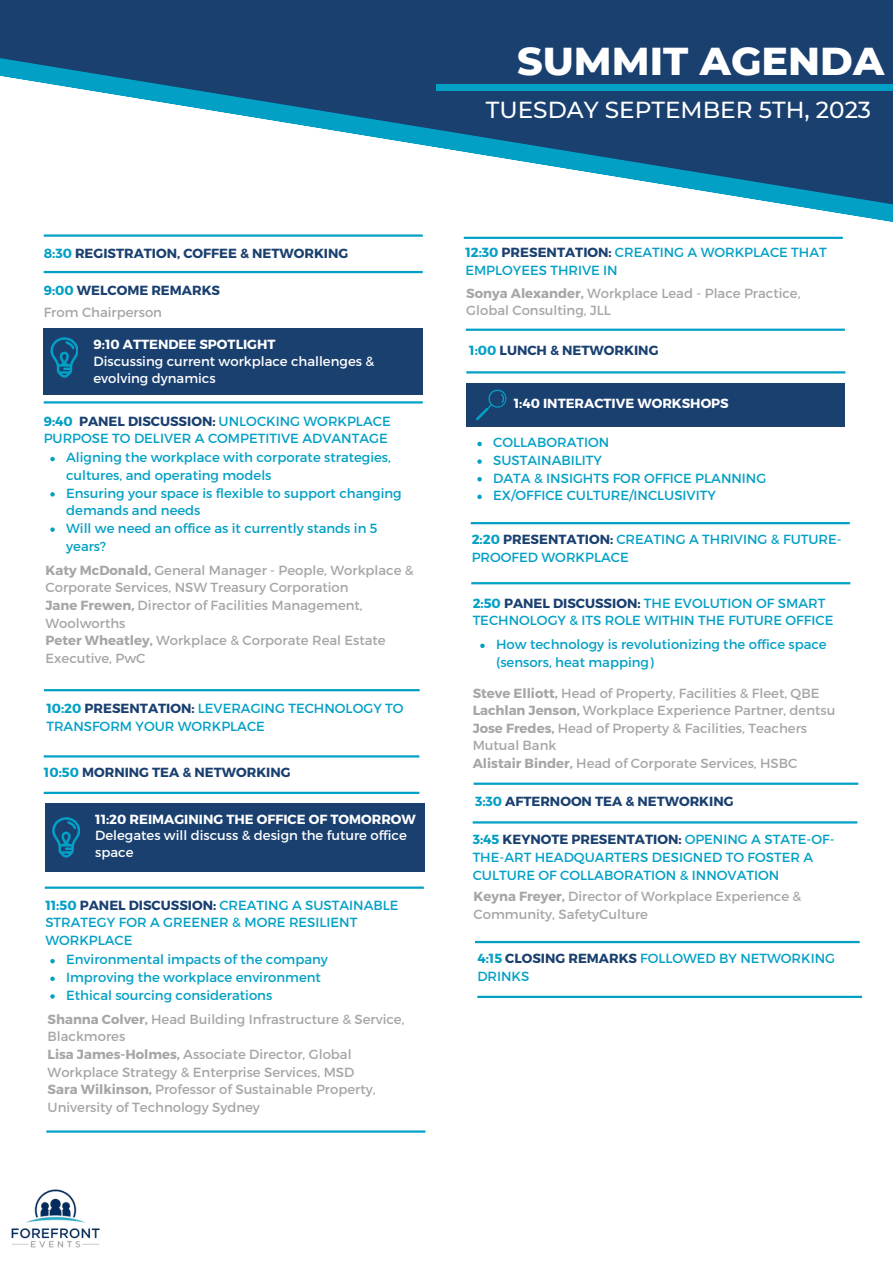
<style>
.page{position:relative;width:893px;height:1264px;background:#fff}
.page>*{position:absolute;margin:0;border:0;box-sizing:border-box;transform-origin:0 0}
.t1{font:800 39.6px "Montserrat";color:#fff}
.t2{font:500 23.1px "Montserrat";color:#fff}
.t3{font:13.2px/17.7px "Montserrat";color:#03a0c5}
.t4{font:13.2px/17.7px "Montserrat";color:#a6a6a6}
.t5{font:700 13.2px "Montserrat";color:#1a4070}
.t6{font:13.2px/17.7px "Montserrat";color:#fff}
.t7{font:700 13.2px "Montserrat";color:#fff}
.s1{color:#03a0c5}
.s2{font-weight:700}
.s3{font-weight:700;color:#1a4070}
</style>
<div class="page">
<svg style="left:0;top:0;width:892px;height:220px;fill:#1a4070"></svg>
<div style="left:437px;top:84px;width:455px;height:6px;background:#03a0c5"></div>
<hr style="left:44px;top:689px;width:375px;height:2px;background:#03a0c5">
<hr style="left:44px;top:755px;width:375px;height:2px;background:#03a0c5">
<div style="left:44px;top:328px;width:378px;height:66px;background:#1a4070"></div>
<hr style="left:44px;top:271px;width:378px;height:2px;background:#03a0c5">
<hr style="left:44px;top:234px;width:378px;height:3px;background:#03a0c5">
<hr style="left:44px;top:791px;width:375px;height:3px;background:#03a0c5">
<div style="left:466px;top:383px;width:378px;height:43px;background:#1a4070"></div>
<hr style="left:471px;top:582px;width:379px;height:2px;background:#03a0c5">
<hr style="left:472px;top:821px;width:385px;height:2px;background:#03a0c5">
<img style="left:11px;top:1189px;width:89px;height:59px">
<hr style="left:466px;top:328px;width:378px;height:3px;background:#03a0c5">
<svg style="left:476px;top:389px;width:30px;height:31px"></svg>
<svg style="left:50px;top:457px;width:5px;height:4px"></svg>
<svg style="left:50px;top:492px;width:5px;height:4px"></svg>
<svg style="left:50px;top:527px;width:5px;height:5px"></svg>
<svg style="left:51px;top:337px;width:27px;height:41px"></svg>
<hr style="left:475px;top:940px;width:384px;height:3px;background:#03a0c5">
<hr style="left:477px;top:995px;width:385px;height:3px;background:#03a0c5">
<hr style="left:45px;top:886px;width:379px;height:2px;background:#03a0c5">
<svg style="left:50px;top:959px;width:5px;height:4px"></svg>
<svg style="left:50px;top:976px;width:5px;height:5px"></svg>
<svg style="left:50px;top:994px;width:5px;height:4px"></svg>
<hr style="left:463px;top:237px;width:379px;height:2px;background:#03a0c5">
<hr style="left:466px;top:371px;width:379px;height:2px;background:#03a0c5">
<hr style="left:46px;top:1130px;width:379px;height:2px;background:#03a0c5">
<svg style="left:477px;top:442px;width:4px;height:4px"></svg>
<svg style="left:477px;top:459px;width:4px;height:5px"></svg>
<svg style="left:477px;top:477px;width:4px;height:4px"></svg>
<svg style="left:477px;top:494px;width:4px;height:5px"></svg>
<hr style="left:470px;top:522px;width:379px;height:2px;background:#03a0c5">
<svg style="left:480px;top:643px;width:4px;height:5px"></svg>
<hr style="left:473px;top:782px;width:385px;height:2px;background:#03a0c5">
<div style="left:45px;top:803px;width:379px;height:68px;background:#1a4070"></div>
<svg style="left:52px;top:817px;width:27px;height:40px"></svg>
<hr style="left:44px;top:401px;width:378px;height:2px;background:#03a0c5">
<p class="t1" style="left:517px;top:37px;width:368px">SUMMIT AGENDA</p>
<p class="t2" style="left:486px;top:96px;width:387px">TUESDAY SEPTEMBER 5TH, 2023</p>
<p class="t5" style="left:44px;top:244px;width:306px"><span class="s1">8:30</span> REGISTRATION, COFFEE &amp; NETWORKING</p>
<p class="t5" style="left:44px;top:282px;width:178px"><span class="s1">9:00</span> WELCOME REMARKS</p>
<p class="t4" style="left:44px;top:302px;width:120px">From Chairperson</p>
<p class="t7" style="left:93px;top:336px;width:183px">9:10 ATTENDEE SPOTLIGHT</p>
<p class="t6" style="left:93px;top:351px;width:282px">Discussing current workplace challenges &amp; evolving dynamics</p>
<p class="t3" style="left:44px;top:411px;width:348px"><span class="s2">9:40</span> <span class="s3">PANEL DISCUSSION:</span> UNLOCKING WORKPLACE<br>PURPOSE TO DELIVER A COMPETITIVE ADVANTAGE</p>
<p class="t3" style="left:66px;top:448px;width:326px">Aligning the workplace with corporate strategies, cultures, and operating models</p>
<p class="t3" style="left:66px;top:483px;width:337px">Ensuring your space is flexible to support changing demands and needs</p>
<p class="t3" style="left:66px;top:518px;width:313px">Will we need an office as it currently stands in 5 years?</p>
<p class="t4" style="left:46px;top:560px;width:369px"><span class="s2">Katy McDonald,</span> General Manager - People, Workplace &amp;<br>Corporate Services, NSW Treasury Corporation</p>
<p class="t4" style="left:46px;top:595px;width:319px"><span class="s2">Jane Frewen,</span> Director of Facilities Management,<br>Woolworths</p>
<p class="t4" style="left:46px;top:631px;width:342px"><span class="s2">Peter Wheatley,</span> Workplace &amp; Corporate Real Estate<br>Executive, PwC</p>
<p class="t3" style="left:46px;top:699px;width:359px"><span class="s2">10:20</span> <span class="s3">PRESENTATION:</span> LEVERAGING TECHNOLOGY TO<br>TRANSFORM YOUR WORKPLACE</p>
<p class="t5" style="left:44px;top:763px;width:248px"><span class="s1">10:50</span> MORNING TEA &amp; NETWORKING</p>
<p class="t7" style="left:95px;top:810px;width:322px">11:20 REIMAGINING THE OFFICE OF TOMORROW</p>
<p class="t6" style="left:95px;top:825px;width:313px">Delegates will discuss &amp; design the future office space</p>
<p class="t3" style="left:45px;top:895px;width:354px"><span class="s2">11:50</span> <span class="s3">PANEL DISCUSSION:</span> CREATING A SUSTAINABLE<br>STRATEGY FOR A GREENER &amp; MORE RESILIENT<br>WORKPLACE</p>
<p class="t3" style="left:66px;top:950px;width:263px">Environmental impacts of the company</p>
<p class="t3" style="left:66px;top:967px;width:256px">Improving the workplace environment</p>
<p class="t3" style="left:66px;top:985px;width:207px">Ethical sourcing considerations</p>
<p class="t4" style="left:48px;top:1009px;width:358px"><span class="s2">Shanna Colver,</span> Head Building Infrastructure &amp; Service,<br>Blackmores</p>
<p class="t4" style="left:48px;top:1044px;width:308px"><span class="s2">Lisa James-Holmes,</span> Associate Director, Global<br>Workplace Strategy &amp; Enterprise Services, MSD</p>
<p class="t4" style="left:48px;top:1080px;width:329px"><span class="s2">Sara Wilkinson,</span> Professor of Sustainable Property,<br>University of Technology Sydney</p>
<p class="t3" style="left:465px;top:243px;width:363px"><span class="s2">12:30</span> <span class="s3">PRESENTATION:</span> CREATING A WORKPLACE THAT<br>EMPLOYEES THRIVE IN</p>
<p class="t4" style="left:466px;top:283px;width:336px"><span class="s2">Sonya Alexander,</span> Workplace Lead - Place Practice,<br>Global Consulting, JLL</p>
<p class="t5" style="left:469px;top:342px;width:191px"><span class="s1">1:00</span> LUNCH &amp; NETWORKING</p>
<p class="t7" style="left:513px;top:394px;width:216px">1:40 INTERACTIVE WORKSHOPS</p>
<p class="t3" style="left:493px;top:433px;width:118px">COLLABORATION</p>
<p class="t3" style="left:493px;top:450px;width:110px">SUSTAINABILITY</p>
<p class="t3" style="left:493px;top:468px;width:274px">DATA &amp; INSIGHTS FOR OFFICE PLANNING</p>
<p class="t3" style="left:493px;top:486px;width:224px">EX/OFFICE CULTURE/INCLUSIVITY</p>
<p class="t3" style="left:471px;top:530px;width:371px"><span class="s2">2:20</span> <span class="s3">PRESENTATION:</span> CREATING A THRIVING &amp; FUTURE-<br>PROOFED WORKPLACE</p>
<p class="t3" style="left:472px;top:593px;width:362px"><span class="s2">2:50</span> <span class="s3">PANEL DISCUSSION:</span> THE EVOLUTION OF SMART<br>TECHNOLOGY &amp; ITS ROLE WITHIN THE FUTURE OFFICE</p>
<p class="t3" style="left:496px;top:635px;width:332px">How technology is revolutionizing the office space (sensors, heat mapping)</p>
<p class="t4" style="left:472px;top:683px;width:348px"><span class="s2">Steve Elliott,</span> Head of Property, Facilities &amp; Fleet, QBE</p>
<p class="t4" style="left:472px;top:701px;width:364px"><span class="s2">Lachlan Jenson,</span> Workplace Experience Partner, dentsu</p>
<p class="t4" style="left:472px;top:718px;width:336px"><span class="s2">Jose Fredes,</span> Head of Property &amp; Facilities, Teachers<br>Mutual Bank</p>
<p class="t4" style="left:472px;top:753px;width:326px"><span class="s2">Alistair Binder,</span> Head of Corporate Services, HSBC</p>
<p class="t5" style="left:475px;top:793px;width:260px"><span class="s1">3:30</span> AFTERNOON TEA &amp; NETWORKING</p>
<p class="t3" style="left:472px;top:830px;width:363px"><span class="s2">3:45</span> <span class="s3">KEYNOTE PRESENTATION:</span> OPENING A STATE-OF-<br>THE-ART HEADQUARTERS DESIGNED TO FOSTER A<br>CULTURE OF COLLABORATION &amp; INNOVATION</p>
<p class="t4" style="left:473px;top:887px;width:329px"><span class="s2">Keyna Freyer,</span> Director of Workplace Experience &amp;<br>Community, SafetyCulture</p>
<p class="t3" style="left:477px;top:948px;width:359px"><span class="s2">4:15</span> <span class="s3">CLOSING REMARKS</span> FOLLOWED BY NETWORKING<br>DRINKS</p>
</div>
